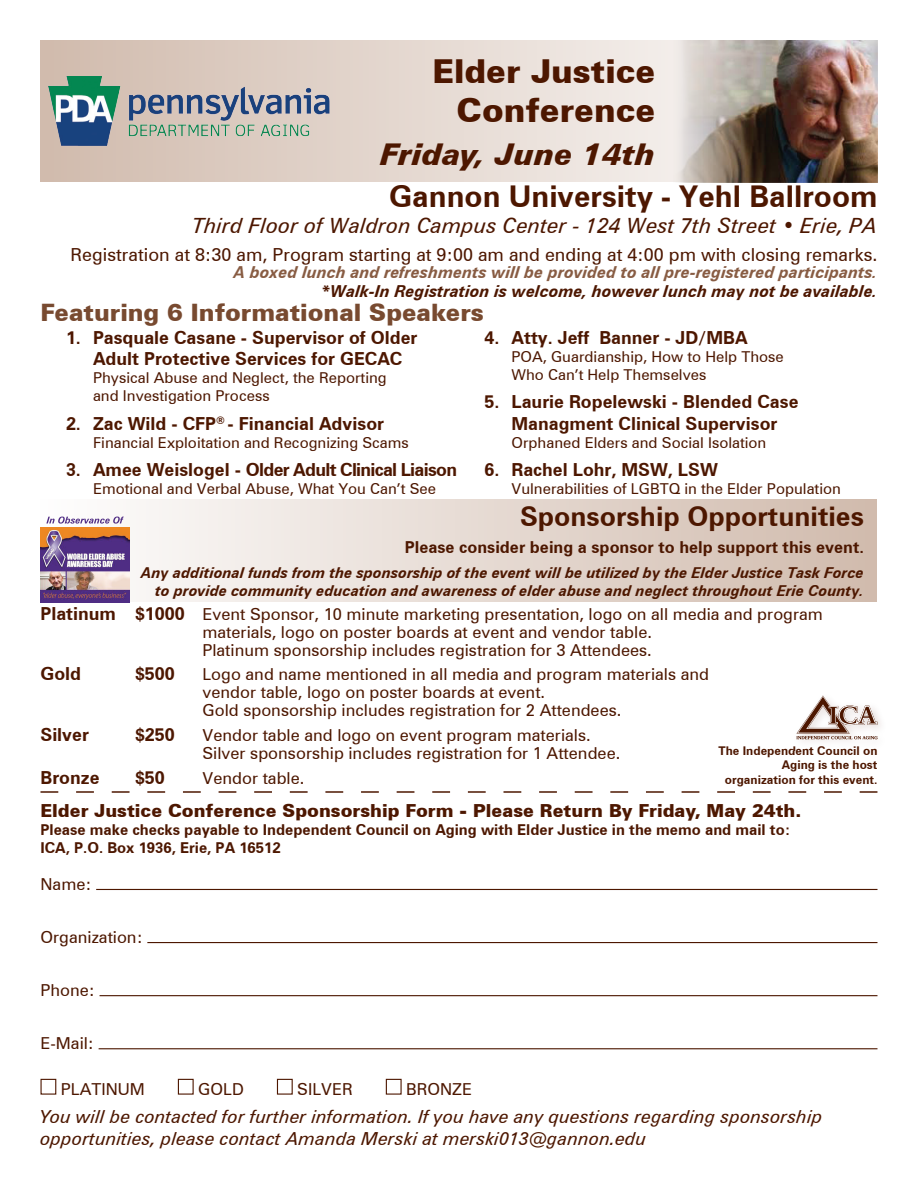
<style>
.page{position:relative;width:918px;height:1188px;background:#fff}
.page>*{position:absolute;margin:0;border:0;box-sizing:border-box;transform-origin:0 0}
.t1{font:900 33px "Zurich BT";color:#4d1700}
.t2{font:700 30px "Zurich BT";color:#4d1700}
.t3{font:italic 900 30px "Zurich BT";color:#4d1700}
.t4{font:700 27px "Zurich BT";color:#4d1700}
.t5{font:900 24px "Zurich BT";color:#784a30}
.t6{font:italic 21px "Zurich BT";color:#4d1700}
.t7{font:700 18px/21.6px "Zurich BT";color:#4d1700}
.t8{font:italic 18px/21.6px "Zurich BT";color:#4d1700}
.t9{font:18px "Zurich BT";color:#4d1700}
.t10{font:900 18px "Zurich BT";color:#4d1700}
.t11{font:700 18px "Zurich BT";letter-spacing:-.04em;color:#4d1700}
.t12{font:16.5px/18px "Zurich BT";color:#4d1700;text-align:center}
.t13{font:italic 700 16.5px "Zurich BT";color:#885c43}
.t14{font:italic 700 16.5px "Zurich BT";color:#4d1700}
.t15{font:700 16.5px "Zurich BT";color:#4d1700}
.t16{font:15px "Zurich BT";color:#4d1700}
.t17{font:italic 700 15px "Zurich BT";color:#4d1700}
.t18{font:700 15px "Zurich BT";color:#4d1700}
.t19{font:700 12px/14.4px "Zurich BT";color:#4d1700;text-align:right}
.s1{font-weight:700;font-size:18px}
</style>
<div class="page">
<svg style="left:40px;top:40px;width:624px;height:142px;background:#e4d7cf"></svg>
<div style="left:40px;top:500px;width:838px;height:102px;background:linear-gradient(to right,#fefefe,#d1bbad)"></div>
<img style="left:664px;top:40px;width:214px;height:142px">
<img style="left:48px;top:77px;width:284px;height:69px">
<img style="left:40px;top:528px;width:90px;height:74px">
<svg style="left:46px;top:517px;width:78px;height:7px"></svg>
<svg style="left:40px;top:791px;width:838px;height:2px"></svg>
<hr style="left:96px;top:889px;width:781px;height:1px;background:#4d1700">
<hr style="left:147px;top:942px;width:730px;height:1px;background:#4d1700">
<hr style="left:100px;top:995px;width:777px;height:1px;background:#4d1700">
<hr style="left:99px;top:1048px;width:778px;height:1px;background:#4d1700">
<div style="left:40px;top:1079px;width:16px;height:16px;border:1px solid #4d1700"></div>
<div style="left:178px;top:1079px;width:16px;height:16px;border:1px solid #4d1700"></div>
<div style="left:277px;top:1079px;width:16px;height:16px;border:1px solid #4d1700"></div>
<div style="left:386px;top:1079px;width:16px;height:16px;border:1px solid #4d1700"></div>
<svg style="left:796px;top:696px;width:82px;height:43px"></svg>
<p class="t1" style="left:432px;top:51px;width:225px">Elder Justice</p>
<p class="t1" style="left:457px;top:91px;width:200px">Conference</p>
<p class="t3" style="left:381px;top:136px;width:276px">Friday, June 14th</p>
<p class="t2" style="left:389px;top:179px;width:490px">Gannon University - Yehl Ballroom</p>
<p class="t6" style="left:192px;top:212px;width:687px">Third Floor of Waldron Campus Center - 124 West 7th Street • Erie, PA</p>
<p class="t9" style="left:71px;top:244px;width:808px">Registration at 8:30 am, Program starting at 9:00 am and ending at 4:00 pm with closing remarks.</p>
<p class="t13" style="left:234px;top:262px;width:645px">A boxed lunch and refreshments will be provided to all pre-registered participants.</p>
<p class="t14" style="left:321px;top:281px;width:558px">*Walk-In Registration is welcome, however lunch may not be available.</p>
<p class="t5" style="left:40px;top:298px;width:445px">Featuring 6 Informational Speakers</p>
<p class="t7" style="left:93px;top:326px;width:326px;text-indent:-27px">1. Pasquale Casane - Supervisor of Older<br>Adult Protective Services for GECAC</p>
<p class="t16" style="left:93px;top:369px;width:295px">Physical Abuse and Neglect, the Reporting</p>
<p class="t16" style="left:93px;top:387px;width:178px">and Investigation Process</p>
<p class="t7" style="left:66px;top:412px;width:320px">2. Zac Wild - CFP<sup>®</sup> - Financial Advisor</p>
<p class="t16" style="left:93px;top:433px;width:317px">Financial Exploitation and Recognizing Scams</p>
<p class="t11" style="left:66px;top:459px;width:393px">3. Amee Weislogel - Older Adult Clinical Liaison</p>
<p class="t16" style="left:93px;top:480px;width:345px">Emotional and Verbal Abuse, What You Can’t See</p>
<p class="t7" style="left:484px;top:326px;width:265px">4. Atty. Jeff Banner - JD/MBA</p>
<p class="t16" style="left:512px;top:347px;width:274px">POA, Guardianship, How to Help Those</p>
<p class="t16" style="left:512px;top:365px;width:196px">Who Can’t Help Themselves</p>
<p class="t7" style="left:484px;top:391px;width:316px;text-align:center">5. Laurie Ropelewski - Blended Case<br>Managment Clinical Supervisor</p>
<p class="t16" style="left:512px;top:433px;width:256px">Orphaned Elders and Social Isolation</p>
<p class="t7" style="left:484px;top:459px;width:235px">6. Rachel Lohr, MSW, LSW</p>
<p class="t16" style="left:512px;top:480px;width:331px">Vulnerabilities of LGBTQ in the Elder Population</p>
<p class="t4" style="left:520px;top:500px;width:345px">Sponsorship Opportunities</p>
<p class="t15" style="left:405px;top:537px;width:461px">Please consider being a sponsor to help support this event.</p>
<p class="t17" style="left:141px;top:563px;width:724px">Any additional funds from the sponsorship of the event will be utilized by the Elder Justice Task Force</p>
<p class="t17" style="left:155px;top:581px;width:710px">to provide community education and awareness of elder abuse and neglect throughout Erie County.</p>
<p class="t12" style="left:40px;top:605px;width:784px"><span class="s1">Platinum $1000</span> Event Sponsor, 10 minute marketing presentation, logo on all media and program materials, logo on poster boards at event and vendor table.</p>
<p class="t12" style="left:202px;top:641px;width:451px">Platinum sponsorship includes registration for 3 Attendees.</p>
<p class="t7" style="left:40px;top:663px;width:42px">Gold</p>
<p class="t7" style="left:135px;top:663px;width:41px">$500</p>
<p class="t12" style="left:202px;top:665px;width:508px">Logo and name mentioned in all media and program materials and</p>
<p class="t12" style="left:202px;top:683px;width:344px">vendor table, logo on poster boards at event.</p>
<p class="t12" style="left:202px;top:701px;width:421px">Gold sponsorship includes registration for 2 Attendees.</p>
<p class="t7" style="left:40px;top:724px;width:50px">Silver</p>
<p class="t7" style="left:135px;top:724px;width:41px">$250</p>
<p class="t12" style="left:202px;top:726px;width:390px">Vendor table and logo on event program materials.</p>
<p class="t12" style="left:202px;top:744px;width:419px">Silver sponsorship includes registration for 1 Attendee.</p>
<p class="t7" style="left:40px;top:766px;width:61px">Bronze</p>
<p class="t7" style="left:135px;top:766px;width:31px">$50</p>
<p class="t12" style="left:202px;top:769px;width:103px">Vendor table.</p>
<p class="t10" style="left:40px;top:800px;width:762px">Elder Justice Conference Sponsorship Form - Please Return By Friday, May 24th.</p>
<p class="t18" style="left:40px;top:820px;width:752px">Please make checks payable to Independent Council on Aging with Elder Justice in the memo and mail to:</p>
<p class="t18" style="left:40px;top:838px;width:242px">ICA, P.O. Box 1936, Erie, PA 16512</p>
<p class="t12" style="left:40px;top:875px;width:53px">Name:</p>
<p class="t19" style="left:719px;top:743px;width:160px">The Independent Council on<br>Aging is the host</p>
<p class="t19" style="left:725px;top:772px;width:154px">organization for this event.</p>
<p class="t12" style="left:40px;top:928px;width:104px">Organization:</p>
<p class="t12" style="left:40px;top:981px;width:56px">Phone:</p>
<p class="t12" style="left:40px;top:1034px;width:55px">E-Mail:</p>
<p class="t12" style="left:61px;top:1080px;width:85px">PLATINUM</p>
<p class="t12" style="left:198px;top:1080px;width:47px">GOLD</p>
<p class="t12" style="left:297px;top:1080px;width:57px">SILVER</p>
<p class="t12" style="left:406px;top:1080px;width:67px">BRONZE</p>
<p class="t8" style="left:40px;top:1106px;width:784px">You will be contacted for further information. If you have any questions regarding sponsorship opportunities, please contact Amanda Merski at merski013@gannon.edu</p>
</div>
